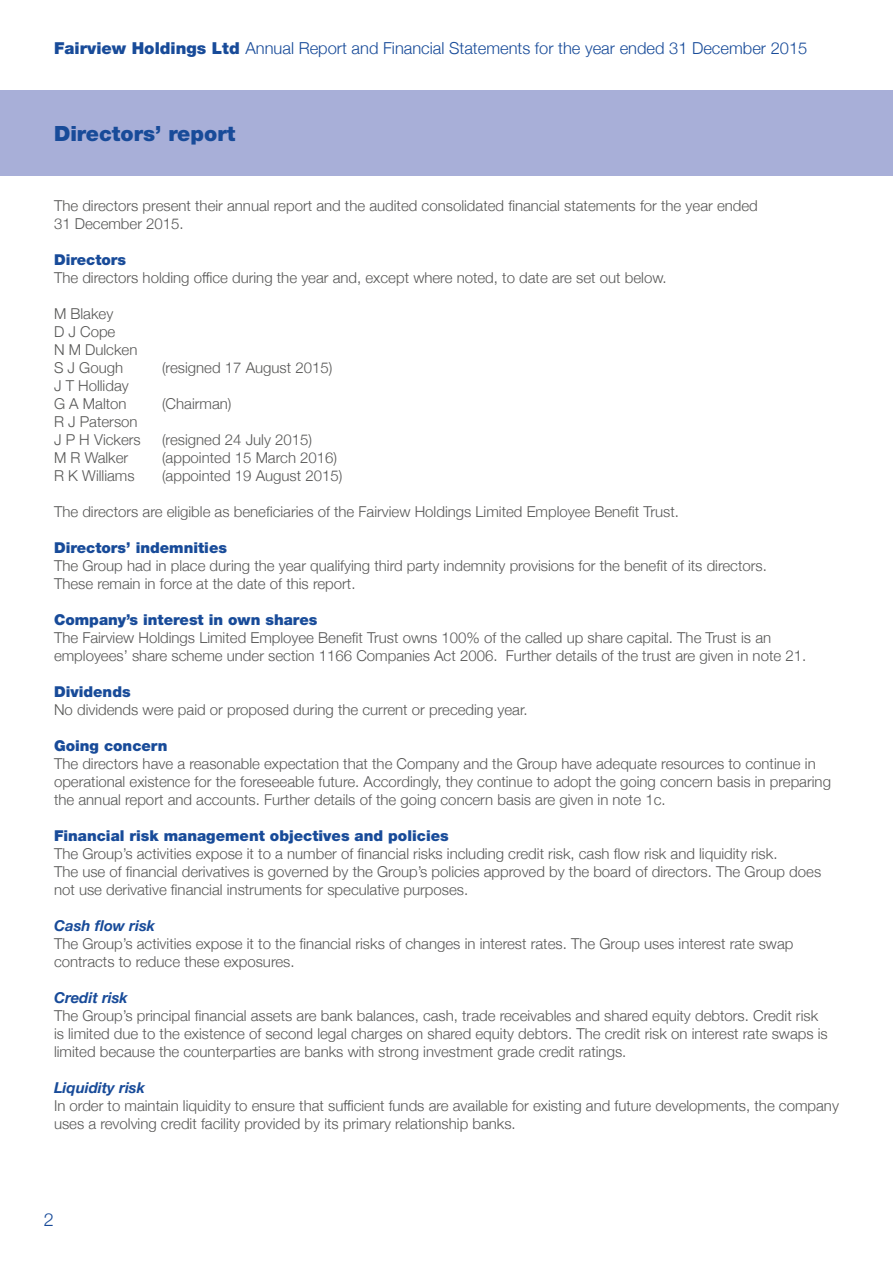
<style>
.page{position:relative;width:893px;height:1263px;background:#fff}
.page>*{position:absolute;margin:0;border:0;box-sizing:border-box;transform-origin:0 0}
.t1{font:900 21px "Helvetica Neue LT Std";color:#184b99}
.t2{font:300 18px "Helvetica Neue";color:#184b99}
.t3{font:300 16.5px "Helvetica Neue";color:#184b99}
.t4{font:300 15px/18px "Helvetica Neue";color:#575756}
.t5{font:900 15px "Helvetica Neue LT Std";color:#184b99}
.t6{font:italic 700 15px "Helvetica Neue";color:#184b99}
.s1{font-family:"Helvetica Neue LT Std";font-weight:900}
</style>
<div class="page">
<div style="left:0;top:90px;width:893px;height:86px;background:#a8afd8"></div>
<p class="t3" style="left:54px;top:35px;width:755px"><span class="s1">Fairview Holdings Ltd</span> Annual Report and Financial Statements for the year ended 31 December 2015</p>
<h1 class="t1" style="left:54px;top:120px;width:183px">Directors’ report</h1>
<p class="t4" style="left:54px;top:196px;width:705px">The directors present their annual report and the audited consolidated financial statements for the year ended<br>31 December 2015.</p>
<p class="t5" style="left:54px;top:251px;width:74px">Directors</p>
<p class="t4" style="left:54px;top:268px;width:614px">The directors holding office during the year and, except where noted, to date are set out below.</p>
<p class="t4" style="left:54px;top:304px;width:85px">M Blakey<br>D J Cope<br>N M Dulcken<br>S J Gough</p>
<p class="t4" style="left:162px;top:358px;width:172px">(resigned 17 August 2015)</p>
<p class="t4" style="left:54px;top:376px;width:76px">J T Holliday<br>G A Malton</p>
<p class="t4" style="left:54px;top:412px;width:88px">R J Paterson<br>J P H Vickers</p>
<p class="t4" style="left:162px;top:394px;width:71px">(Chairman)</p>
<p class="t4" style="left:162px;top:430px;width:152px">(resigned 24 July 2015)</p>
<p class="t4" style="left:54px;top:448px;width:76px">M R Walker</p>
<p class="t4" style="left:162px;top:448px;width:177px">(appointed 15 March 2016)</p>
<p class="t4" style="left:54px;top:466px;width:82px">R K Williams</p>
<p class="t4" style="left:162px;top:466px;width:182px">(appointed 19 August 2015)</p>
<p class="t4" style="left:54px;top:502px;width:626px">The directors are eligible as beneficiaries of the Fairview Holdings Limited Employee Benefit Trust.</p>
<p class="t5" style="left:54px;top:539px;width:175px">Directors’ indemnities</p>
<p class="t4" style="left:54px;top:556px;width:714px">The Group had in place during the year qualifying third party indemnity provisions for the benefit of its directors.<br>These remain in force at the date of this report.</p>
<p class="t5" style="left:54px;top:611px;width:265px">Company’s interest in own shares</p>
<p class="t4" style="left:54px;top:628px;width:754px">The Fairview Holdings Limited Employee Benefit Trust owns 100% of the called up share capital. The Trust is an employees’ share scheme under section 1166 Companies Act 2006. Further details of the trust are given in note 21.</p>
<p class="t5" style="left:54px;top:683px;width:78px">Dividends</p>
<p class="t4" style="left:54px;top:700px;width:475px">No dividends were paid or proposed during the current or preceding year.</p>
<p class="t5" style="left:54px;top:737px;width:115px">Going concern</p>
<p class="t4" style="left:54px;top:754px;width:778px">The directors have a reasonable expectation that the Company and the Group have adequate resources to continue in operational existence for the foreseeable future. Accordingly, they continue to adopt the going concern basis in preparing the annual report and accounts. Further details of the going concern basis are given in note 1c.</p>
<p class="t5" style="left:54px;top:827px;width:396px">Financial risk management objectives and policies</p>
<p class="t4" style="left:54px;top:844px;width:769px">The Group’s activities expose it to a number of financial risks including credit risk, cash flow risk and liquidity risk.<br>The use of financial derivatives is governed by the Group’s policies approved by the board of directors. The Group does not use derivative financial instruments for speculative purposes.</p>
<p class="t6" style="left:54px;top:914px;width:103px">Cash flow risk</p>
<p class="t4" style="left:54px;top:934px;width:741px">The Group’s activities expose it to the financial risks of changes in interest rates. The Group uses interest rate swap contracts to reduce these exposures.</p>
<p class="t6" style="left:54px;top:986px;width:75px">Credit risk</p>
<p class="t4" style="left:54px;top:1006px;width:775px">The Group’s principal financial assets are bank balances, cash, trade receivables and shared equity debtors. Credit risk is limited due to the existence of second legal charges on shared equity debtors. The credit risk on interest rate swaps is limited because the counterparties are banks with strong investment grade credit ratings.</p>
<p class="t6" style="left:54px;top:1076px;width:93px">Liquidity risk</p>
<p class="t4" style="left:54px;top:1096px;width:786px">In order to maintain liquidity to ensure that sufficient funds are available for existing and future developments, the company uses a revolving credit facility provided by its primary relationship banks.</p>
<p class="t2" style="left:44px;top:1205px;width:12px">2</p>
</div>
